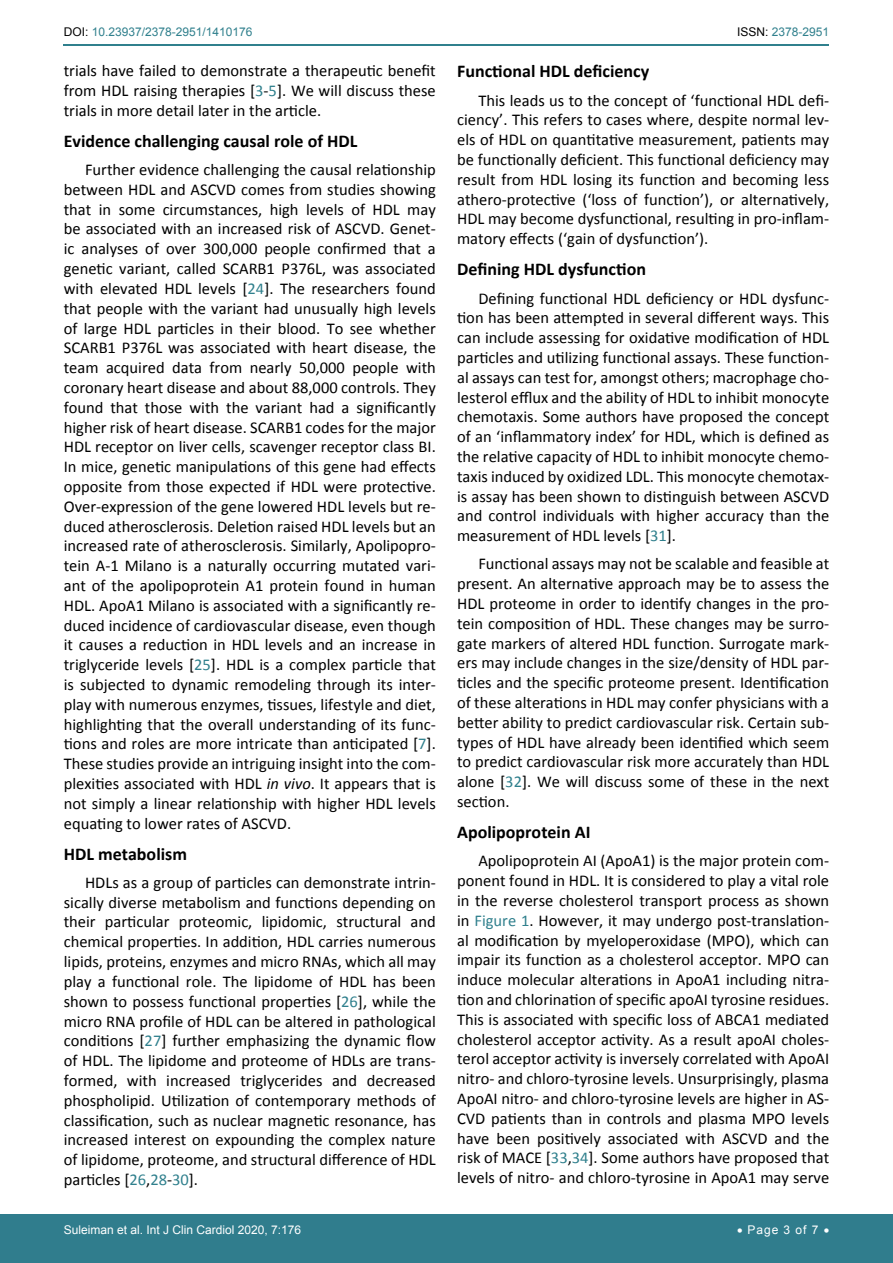
<style>
.page{position:relative;width:893px;height:1263px;background:#fff}
.page>*{position:absolute;margin:0;border:0;box-sizing:border-box;transform-origin:0 0}
.t1{font:700 18px "Calibri";color:#000}
.t2{font:16.5px/19.8px "Calibri";color:#000;text-align:justify}
.t3{font:12px "Arial";color:#fff}
.t4{font:12px "Arial";color:#30808d}
.s1{color:#000}
.s2{color:#30808d}
.s3{font-style:italic}
</style>
<div class="page">
<hr style="left:64px;top:44px;width:765px;height:2px;background:#30808d">
<div style="left:0;top:1215px;width:893px;height:48px;background:#307d8d"></div>
<p class="t4" style="left:64px;top:24px;width:190px"><span class="s1">DOI:</span> 10.23937/2378-2951/1410176</p>
<p class="t4" style="left:737px;top:24px;width:94px"><span class="s1">ISSN:</span> 2378-2951</p>
<p class="t2" style="left:64px;top:61px;width:374px">trials have failed to demonstrate a therapeutic benefit from HDL raising therapies [<span class="s2">3</span>-<span class="s2">5</span>]. We will discuss these trials in more detail later in the article.</p>
<p class="t1" style="left:64px;top:129px;width:295px">Evidence challenging causal role of HDL</p>
<p class="t2" style="left:64px;top:160px;width:374px;text-indent:21px">Further evidence challenging the causal relationship between HDL and ASCVD comes from studies showing that in some circumstances, high levels of HDL may be associated with an increased risk of ASCVD. Genet&shy;ic analyses of over 300,000 people confirmed that a genetic variant, called SCARB1 P376L, was associated with elevated HDL levels [<span class="s2">24</span>]. The researchers found that people with the variant had unusually high levels of large HDL particles in their blood. To see whether SCARB1 P376L was associated with heart disease, the team acquired data from nearly 50,000 people with coronary heart disease and about 88,000 controls. They found that those with the variant had a significantly higher risk of heart disease. SCARB1 codes for the major HDL receptor on liver cells, scavenger receptor class BI.<br>In mice, genetic manipulations of this gene had effects opposite from those expected if HDL were protective.<br>Over-expression of the gene lowered HDL levels but re&shy;duced atherosclerosis. Deletion raised HDL levels but an increased rate of atherosclerosis. Similarly, Apolipopro&shy;tein A-1 Milano is a naturally occurring mutated vari&shy;ant of the apolipoprotein A1 protein found in human HDL. ApoA1 Milano is associated with a significantly re&shy;duced incidence of cardiovascular disease, even though it causes a reduction in HDL levels and an increase in triglyceride levels [<span class="s2">25</span>]. HDL is a complex particle that is subjected to dynamic remodeling through its inter&shy;play with numerous enzymes, tissues, lifestyle and diet, highlighting that the overall understanding of its func&shy;tions and roles are more intricate than anticipated [<span class="s2">7</span>].<br>These studies provide an intriguing insight into the com&shy;plexities associated with HDL <span class="s3">in vivo</span>. It appears that is not simply a linear relationship with higher HDL levels equating to lower rates of ASCVD.</p>
<p class="t1" style="left:64px;top:842px;width:125px">HDL metabolism</p>
<p class="t2" style="left:64px;top:872px;width:374px;text-indent:21px">HDLs as a group of particles can demonstrate intrin&shy;sically diverse metabolism and functions depending on their particular proteomic, lipidomic, structural and chemical properties. In addition, HDL carries numerous lipids, proteins, enzymes and micro RNAs, which all may play a functional role. The lipidome of HDL has been shown to possess functional properties [<span class="s2">26</span>], while the micro RNA profile of HDL can be altered in pathological conditions [<span class="s2">27</span>] further emphasizing the dynamic flow of HDL. The lipidome and proteome of HDLs are trans&shy;formed, with increased triglycerides and decreased phospholipid. Utilization of contemporary methods of classification, such as nuclear magnetic resonance, has increased interest on expounding the complex nature of lipidome, proteome, and structural difference of HDL particles [<span class="s2">26</span>,<span class="s2">28</span>-<span class="s2">30</span>].</p>
<p class="t1" style="left:457px;top:60px;width:194px">Functional HDL deficiency</p>
<p class="t2" style="left:457px;top:90px;width:374px;text-indent:21px">This leads us to the concept of ‘functional HDL defi&shy;ciency’. This refers to cases where, despite normal lev&shy;els of HDL on quantitative measurement, patients may be functionally deficient. This functional deficiency may result from HDL losing its function and becoming less athero-protective (‘loss of function’), or alternatively, HDL may become dysfunctional, resulting in pro-inflam&shy;matory effects (‘gain of dysfunction’).</p>
<p class="t1" style="left:457px;top:258px;width:190px">Defining HDL dysfunction</p>
<p class="t2" style="left:457px;top:288px;width:374px;text-indent:21px">Defining functional HDL deficiency or HDL dysfunc&shy;tion has been attempted in several different ways. This can include assessing for oxidative modification of HDL particles and utilizing functional assays. These function&shy;al assays can test for, amongst others; macrophage cho&shy;lesterol efflux and the ability of HDL to inhibit monocyte chemotaxis. Some authors have proposed the concept of an ‘inflammatory index’ for HDL, which is defined as the relative capacity of HDL to inhibit monocyte chemo&shy;taxis induced by oxidized LDL. This monocyte chemotax&shy;is assay has been shown to distinguish between ASCVD and control individuals with higher accuracy than the measurement of HDL levels [<span class="s2">31</span>].</p>
<p class="t2" style="left:457px;top:554px;width:374px;text-indent:21px">Functional assays may not be scalable and feasible at present. An alternative approach may be to assess the HDL proteome in order to identify changes in the pro&shy;tein composition of HDL. These changes may be surro&shy;gate markers of altered HDL function. Surrogate mark&shy;ers may include changes in the size/density of HDL par&shy;ticles and the specific proteome present. Identification of these alterations in HDL may confer physicians with a better ability to predict cardiovascular risk. Certain sub&shy;types of HDL have already been identified which seem to predict cardiovascular risk more accurately than HDL alone [<span class="s2">32</span>]. We will discuss some of these in the next section.</p>
<p class="t1" style="left:457px;top:821px;width:135px">Apolipoprotein AI</p>
<p class="t2" style="left:457px;top:851px;width:374px;text-indent:21px">Apolipoprotein AI (ApoA1) is the major protein com&shy;ponent found in HDL. It is considered to play a vital role in the reverse cholesterol transport process as shown in <span class="s2">Figure 1</span>. However, it may undergo post-translation&shy;al modification by myeloperoxidase (MPO), which can impair its function as a cholesterol acceptor. MPO can induce molecular alterations in ApoA1 including nitra&shy;tion and chlorination of specific apoAI tyrosine residues.<br>This is associated with specific loss of ABCA1 mediated cholesterol acceptor activity. As a result apoAI choles&shy;terol acceptor activity is inversely correlated with ApoAI nitro- and chloro-tyrosine levels. Unsurprisingly, plasma ApoAI nitro- and chloro-tyrosine levels are higher in AS-CVD patients than in controls and plasma MPO levels have been positively associated with ASCVD and the risk of MACE [<span class="s2">33</span>,<span class="s2">34</span>]. Some authors have proposed that levels of nitro- and chloro-tyrosine in ApoA1 may serve</p>
<p class="t3" style="left:64px;top:1221px;width:239px">Suleiman et al. Int J Clin Cardiol 2020, 7:176</p>
<p class="t3" style="left:737px;top:1221px;width:94px">• Page 3 of 7 •</p>
</div>
